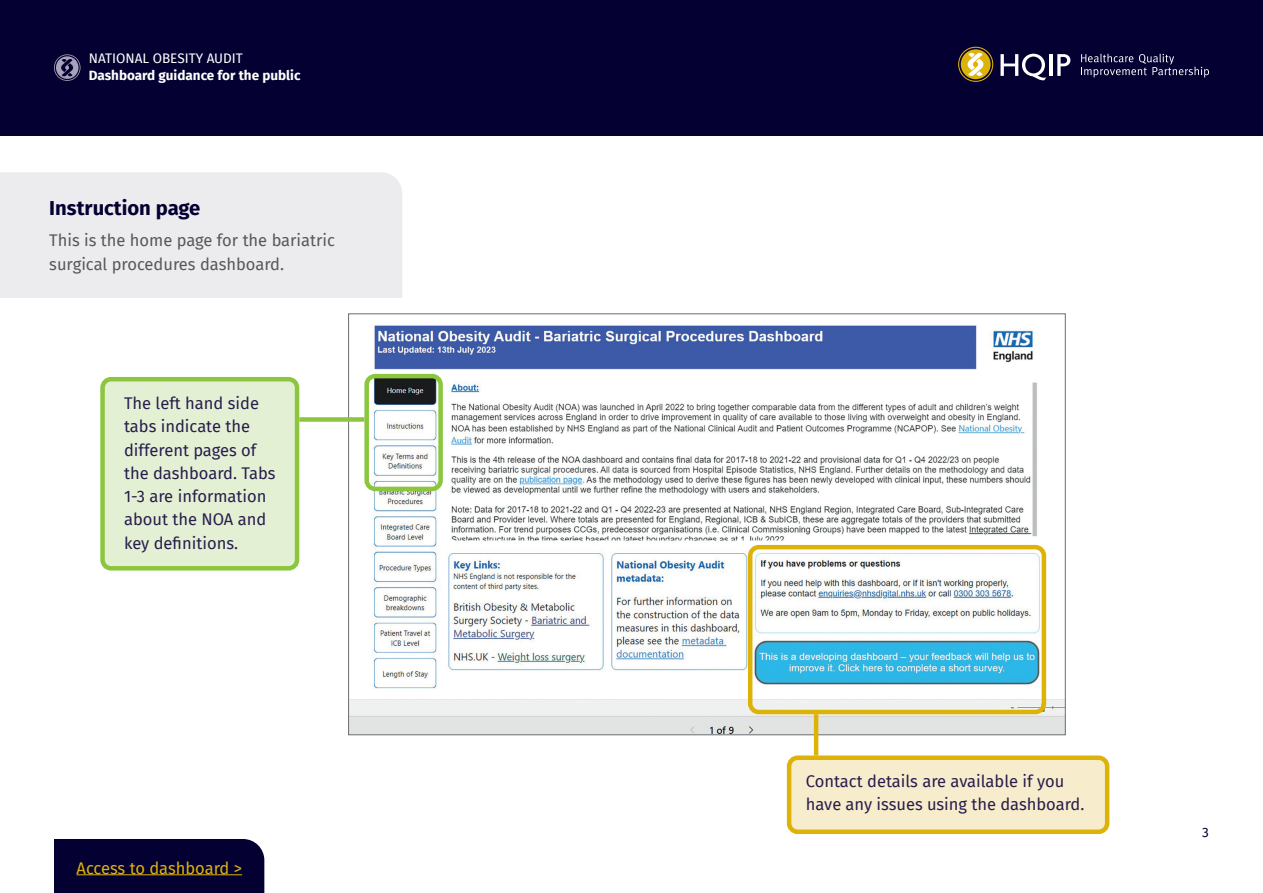
<style>
.page{position:relative;width:1263px;height:893px;background:#fff}
.page>*{position:absolute;margin:0;border:0;box-sizing:border-box;transform-origin:0 0}
.Subhead_H2_X_X_X_2023{font:700 20.25px "Fira Sans";color:#040031}
.BODY_2023{font:16.5px/23.2px "Fira Sans";color:#281d4c}
.BODY_2023-2{font:16.5px/23.2px "Fira Sans";color:#57585a}
.BODY_2023-3{font:16.5px "Fira Sans";letter-spacing:-.005em;color:#deb308}
.t1{font:700 13.5px "Fira Sans";color:#fff}
.t2{font:13.5px "Fira Sans";color:#fff}
.t3{font:13.5px "Fira Sans";color:#040031}
</style>
<div class="page">
<div style="left:0;top:0;width:1263px;height:135px;background:#040031"></div>
<svg style="left:54px;top:54px;width:27px;height:27px"></svg>
<svg style="left:1081px;top:54px;width:128px;height:23px"></svg>
<svg style="left:958px;top:47px;width:35px;height:35px"></svg>
<svg style="left:1000px;top:54px;width:46px;height:26px"></svg>
<hr style="left:1049px;top:54px;width:3px;height:22px;background:#fff">
<svg style="left:1057px;top:54px;width:13px;height:22px"></svg>
<div style="left:0;top:172px;width:402px;height:126px;background:#ececee"></div>
<img style="left:350px;top:325px;width:713px;height:408px">
<div style="left:364px;top:374px;width:79px;height:117px;border:4px solid #8bc63e;border-radius:9px"></div>
<div style="left:103px;top:379px;width:194px;height:189px;background:#e4f0d4;border-radius:9px"></div>
<div style="left:100px;top:377px;width:199px;height:194px;border:4px solid #8bc63e;border-radius:9px"></div>
<div style="left:789px;top:758px;width:318px;height:74px;background:#f7edcd;border-radius:9px"></div>
<div style="left:787px;top:755px;width:322px;height:79px;border:4px solid #deb308;border-radius:9px"></div>
<div style="left:748px;top:545px;width:298px;height:169px;border:4px solid #deb308;border-radius:9px"></div>
<div style="left:299px;top:417px;width:65px;height:5px;background:#8bc63e"></div>
<hr style="left:814px;top:714px;width:4px;height:41px;background:#deb308">
<div style="left:54px;top:839px;width:210px;height:54px;background:#040031"></div>
<hr style="left:77px;top:874px;width:165px;height:1px;background:#deb308">
<p class="t2" style="left:89px;top:49px;width:155px">NATIONAL OBESITY AUDIT</p>
<p class="t1" style="left:89px;top:64px;width:213px">Dashboard guidance for the public</p>
<p class="Subhead_H2_X_X_X_2023" style="left:49px;top:190px;width:153px">Instruction page</p>
<p class="BODY_2023-2" style="left:49px;top:228px;width:287px">This is the home page for the bariatric surgical procedures dashboard.</p>
<p class="BODY_2023" style="left:124px;top:391px;width:153px">The left hand side tabs indicate the different pages of the dashboard. Tabs<br>1-3 are information about the NOA and key definitions.</p>
<p class="BODY_2023-3" style="left:77px;top:855px;width:167px">Access to dashboard &gt;</p>
<p class="BODY_2023" style="left:806px;top:769px;width:280px">Contact details are available if you have any issues using the dashboard.</p>
<p class="t3" style="left:1202px;top:822px;width:8px">3</p>
</div>
